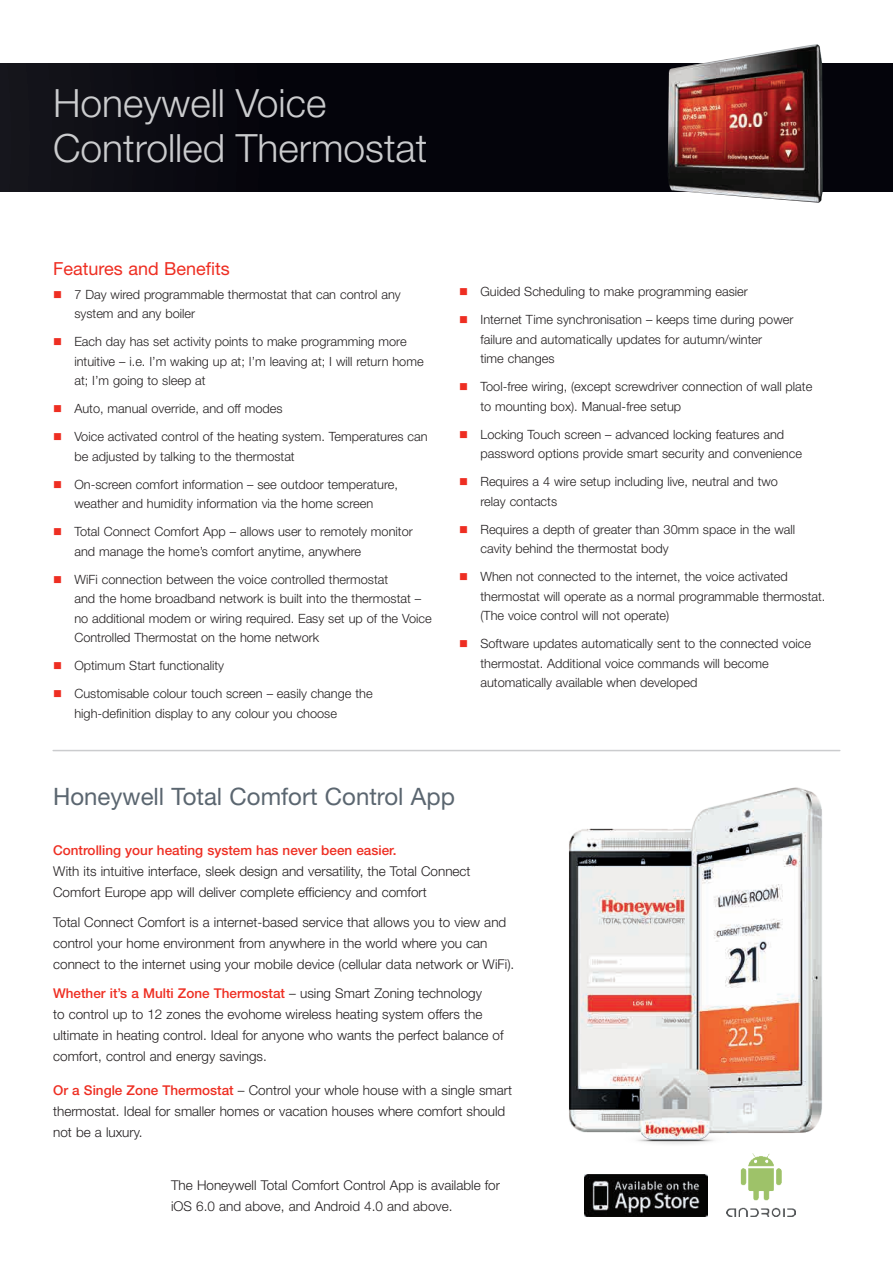
<style>
.page{position:relative;width:893px;height:1263px;background:#fff}
.page>*{position:absolute;margin:0;border:0;box-sizing:border-box;transform-origin:0 0}
.t1{font:300 39px/45px "Helvetica Neue LT Std";color:#cbccce}
.t2{font:24px "Helvetica Neue LT";color:#5b6670}
.t3{font:18px "Helvetica Neue LT";color:#ee2e22}
.t4{font:300 13.5px/21px "Helvetica Neue LT Std";color:#231f20}
.t5{font:500 13.5px "Helvetica Neue LT Std";color:#ee2e22}
.t6{font:300 12.75px/19.5px "Helvetica Neue LT Std";color:#231f20}
.s1{font-weight:500;color:#ee2e22}
</style>
<div class="page">
<img style="left:569px;top:787px;width:253px;height:357px">
<div style="left:0;top:64px;width:893px;height:127px;background:linear-gradient(to bottom,#07070e,#07070e)"></div>
<img style="left:668px;top:44px;width:155px;height:159px">
<hr style="left:53px;top:750px;width:787px;height:1px;background:#cbccce">
<img style="left:585px;top:1175px;width:123px;height:41px">
<img style="left:727px;top:1153px;width:68px;height:64px">
<h1 class="t1" style="left:53px;top:80px;width:376px">Honeywell Voice<br>Controlled Thermostat</h1>
<h3 class="t3" style="left:53px;top:258px;width:178px">Features and Benefits</h3>
<p class="t6" style="left:74px;top:284px;width:328px">7 Day wired programmable thermostat that can control any system and any boiler</p>
<p class="t6" style="left:74px;top:332px;width:351px">Each day has set activity points to make programming more intuitive – i.e. I’m waking up at; I’m leaving at; I will return home at; I’m going to sleep at</p>
<p class="t6" style="left:74px;top:394px;width:355px;line-height:28px">Auto, manual override, and off modes<br>Voice activated control of the heating system. Temperatures can</p>
<p class="t6" style="left:74px;top:442px;width:325px;line-height:28px">be adjusted by talking to the thermostat<br>On-screen comfort information – see outdoor temperature,</p>
<p class="t6" style="left:74px;top:489px;width:340px;line-height:28px">weather and humidity information via the home screen<br>Total Connect Comfort App – allows user to remotely monitor</p>
<p class="t6" style="left:74px;top:537px;width:315px;line-height:28px">and manage the home’s comfort anytime, anywhere<br>WiFi connection between the voice controlled thermostat</p>
<p class="t6" style="left:74px;top:589px;width:359px">and the home broadband network is built into the thermostat – no additional modem or wiring required. Easy set up of the Voice<br>Controlled Thermostat on the home network</p>
<p class="t6" style="left:74px;top:651px;width:300px;line-height:28px">Optimum Start functionality<br>Customisable colour touch screen – easily change the</p>
<p class="t6" style="left:74px;top:703px;width:264px">high-definition display to any colour you choose</p>
<p class="t6" style="left:480px;top:278px;width:314px;line-height:28px">Guided Scheduling to make programming easier<br>Internet Time synchronisation – keeps time during power</p>
<p class="t6" style="left:480px;top:329px;width:283px">failure and automatically updates for autumn/winter time changes</p>
<p class="t6" style="left:480px;top:377px;width:333px">Tool-free wiring, (except screwdriver connection of wall plate to mounting box). Manual-free setup</p>
<p class="t6" style="left:480px;top:424px;width:323px">Locking Touch screen – advanced locking features and password options provide smart security and convenience</p>
<p class="t6" style="left:480px;top:472px;width:299px">Requires a 4 wire setup including live, neutral and two relay contacts</p>
<p class="t6" style="left:480px;top:519px;width:316px">Requires a depth of greater than 30mm space in the wall cavity behind the thermostat body</p>
<p class="t6" style="left:480px;top:567px;width:346px">When not connected to the internet, the voice activated thermostat will operate as a normal programmable thermostat. (The voice control will not operate)</p>
<p class="t6" style="left:480px;top:634px;width:332px">Software updates automatically sent to the connected voice thermostat. Additional voice commands will become automatically available when developed</p>
<h2 class="t2" style="left:53px;top:782px;width:403px">Honeywell Total Comfort Control App</h2>
<p class="t5" style="left:53px;top:842px;width:345px">Controlling your heating system has never been easier.</p>
<p class="t4" style="left:53px;top:861px;width:419px">With its intuitive interface, sleek design and versatility, the Total Connect<br>Comfort Europe app will deliver complete efficiency and comfort</p>
<p class="t4" style="left:53px;top:911px;width:463px">Total Connect Comfort is a internet-based service that allows you to view and control your home environment from anywhere in the world where you can connect to the internet using your mobile device (cellular data network or WiFi).</p>
<p class="t4" style="left:53px;top:983px;width:452px"><span class="s1">Whether it’s a Multi Zone Thermostat</span> – using Smart Zoning technology<br>to control up to 12 zones the evohome wireless heating system offers the ultimate in heating control. Ideal for anyone who wants the perfect balance of comfort, control and energy savings.</p>
<p class="t4" style="left:53px;top:1079px;width:460px"><span class="s1">Or a Single Zone Thermostat</span> – Control your whole house with a single smart thermostat. Ideal for smaller homes or vacation houses where comfort should not be a luxury.</p>
<p class="t4" style="left:171px;top:1175px;width:330px">The Honeywell Total Comfort Control App is available for iOS 6.0 and above, and Android 4.0 and above.</p>
</div>
